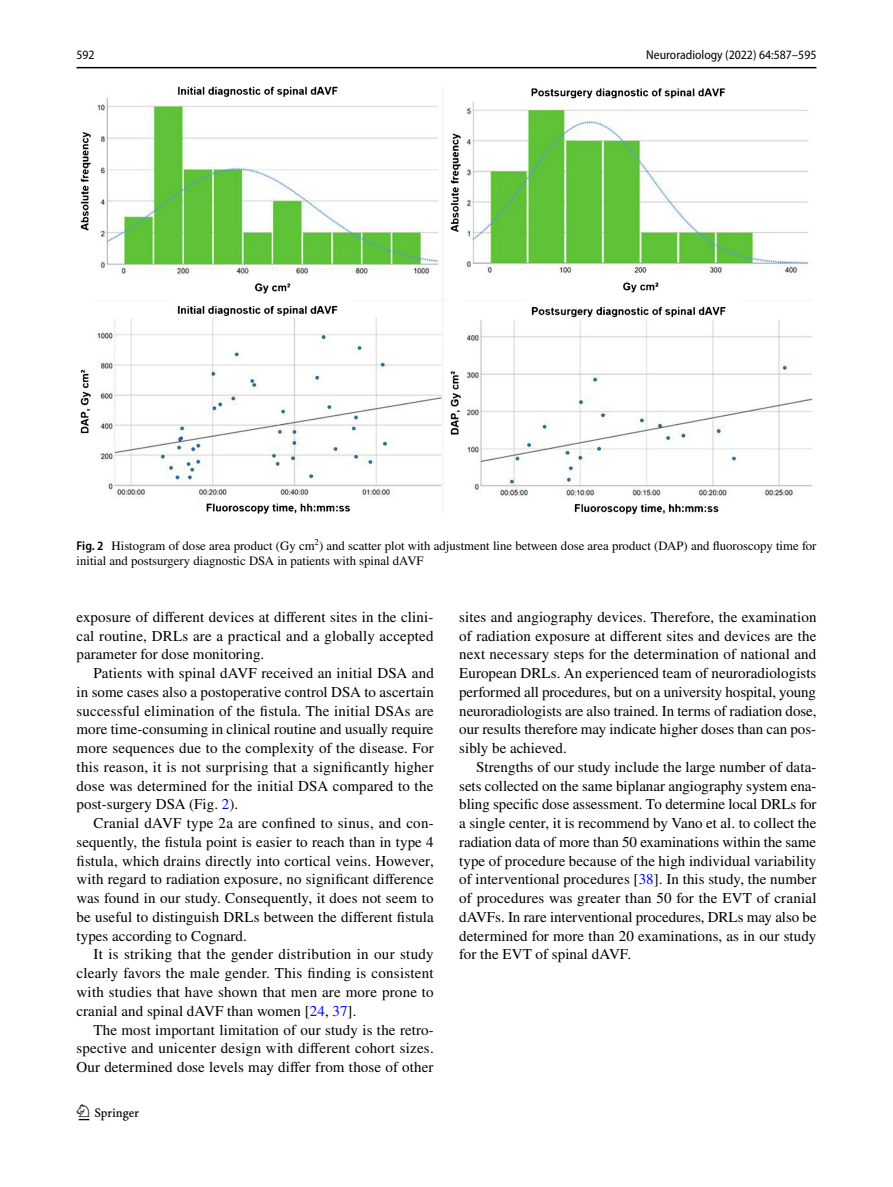
<style>
.page{position:relative;width:893px;height:1187px;background:#fff}
.page>*{position:absolute;margin:0;border:0;box-sizing:border-box;transform-origin:0 0}
.t1{font:22.5px "Springnew Regular 2";color:#000}
.t2{font:15px/18.8px "STIX";letter-spacing:.005em;color:#000;text-align:justify}
.t3{font:12.75px/15px "STIX";color:#000}
.t4{font:12.75px "Myriad Pro Semi Cn 3";color:#000}
.t5{font:semi-condensed 12.75px "Myriad Pro";color:#000}
.s1{font-family:"Myriad Pro";font-weight:600;font-stretch:semi-condensed}
.s2{color:#00f}
</style>
<div class="page">
<hr style="left:77px;top:67px;width:739px;height:1px;background:#000">
<img style="left:81px;top:87px;width:731px;height:427px">
<p class="t5" style="left:77px;top:48px;width:20px">592</p>
<p class="t4" style="left:646px;top:48px;width:172px">Neuroradiology (2022) 64:587–595</p>
<p class="t3" style="left:77px;top:538px;width:741px"><span class="s1">Fig. 2</span> Histogram of dose area product (Gy cm<sup>2</sup>) and scatter plot with adjustment line between dose area product (DAP) and fluoroscopy time for initial and postsurgery diagnostic DSA in patients with spinal dAVF</p>
<p class="t2" style="left:77px;top:608px;width:359px">exposure of different devices at different sites in the clini&shy;cal routine, DRLs are a practical and a globally accepted parameter for dose monitoring.</p>
<p class="t2" style="left:77px;top:664px;width:359px;text-indent:17px">Patients with spinal dAVF received an initial DSA and in some cases also a postoperative control DSA to ascertain successful elimination of the fistula. The initial DSAs are more time-consuming in clinical routine and usually require more sequences due to the complexity of the disease. For this reason, it is not surprising that a significantly higher dose was determined for the initial DSA compared to the post-surgery DSA (Fig. <span class="s2">2</span>).</p>
<p class="t2" style="left:77px;top:814px;width:359px;text-indent:17px">Cranial dAVF type 2a are confined to sinus, and con&shy;sequently, the fistula point is easier to reach than in type 4 fistula, which drains directly into cortical veins. However, with regard to radiation exposure, no significant difference was found in our study. Consequently, it does not seem to be useful to distinguish DRLs between the different fistula types according to Cognard.</p>
<p class="t2" style="left:77px;top:946px;width:359px;text-indent:17px">It is striking that the gender distribution in our study clearly favors the male gender. This finding is consistent with studies that have shown that men are more prone to cranial and spinal dAVF than women [<span class="s2">24</span>, <span class="s2">37</span>].</p>
<p class="t2" style="left:77px;top:1021px;width:359px;text-indent:17px">The most important limitation of our study is the retro&shy;spective and unicenter design with different cohort sizes.<br>Our determined dose levels may differ from those of other</p>
<h1 class="t1" style="left:79px;top:1104px;width:62px">1 3</h1>
<p class="t2" style="left:459px;top:608px;width:359px">sites and angiography devices. Therefore, the examination of radiation exposure at different sites and devices are the next necessary steps for the determination of national and European DRLs. An experienced team of neuroradiologists performed all procedures, but on a university hospital, young neuroradiologists are also trained. In terms of radiation dose, our results therefore may indicate higher doses than can pos&shy;sibly be achieved.</p>
<p class="t2" style="left:459px;top:758px;width:359px;text-indent:17px">Strengths of our study include the large number of data&shy;sets collected on the same biplanar angiography system ena&shy;bling specific dose assessment. To determine local DRLs for a single center, it is recommend by Vano et al. to collect the radiation data of more than 50 examinations within the same type of procedure because of the high individual variability of interventional procedures [<span class="s2">38</span>]. In this study, the number of procedures was greater than 50 for the EVT of cranial dAVFs. In rare interventional procedures, DRLs may also be determined for more than 20 examinations, as in our study for the EVT of spinal dAVF.</p>
</div>
